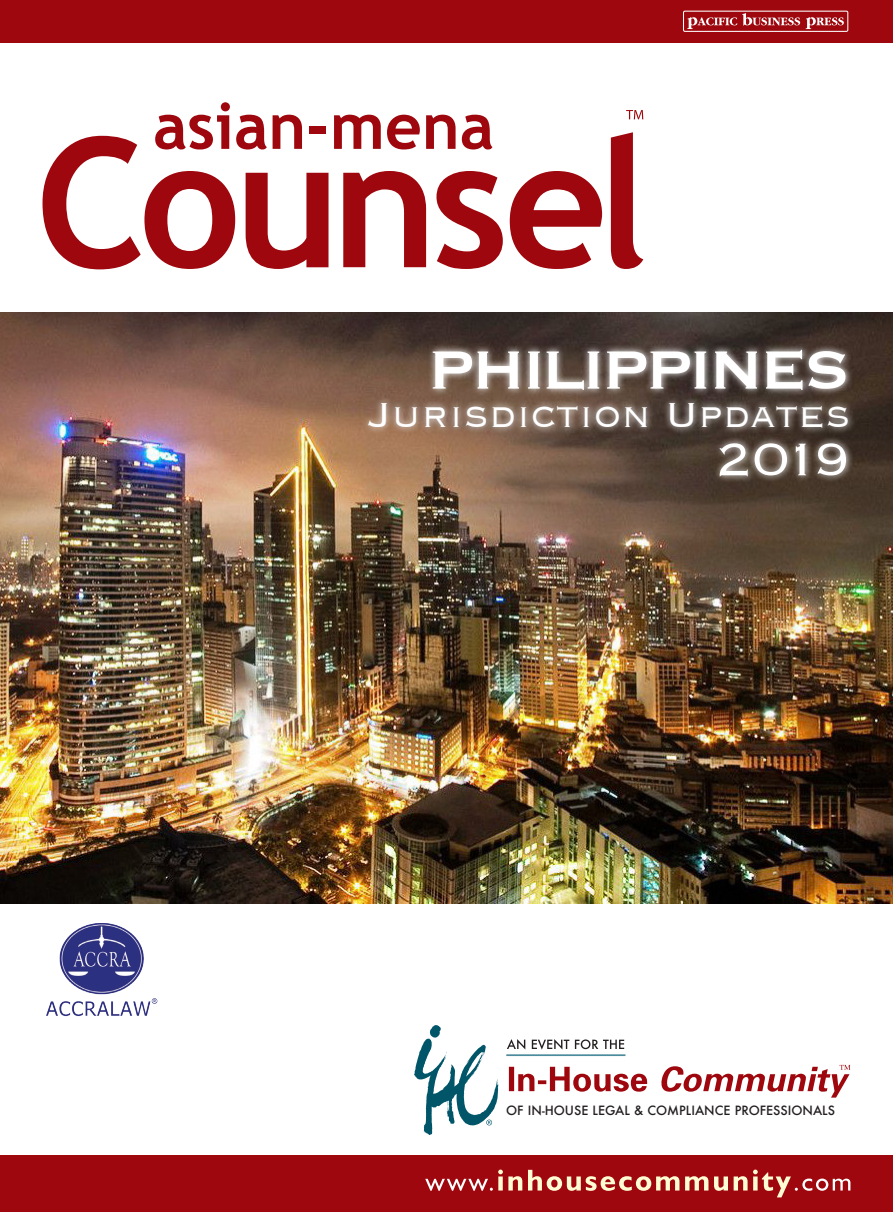
<style>
.page{position:relative;width:893px;height:1212px;background:#fff}
.page>*{position:absolute;margin:0;border:0;box-sizing:border-box;transform-origin:0 0}
._56_PAID_BODY{font:70.5px "Copperplate";letter-spacing:-.05em;color:#fff}
._56_PAID_BODY-2{font:300 60px "Copperplate";color:#fff}
._56_PAID_BODY-3{font:300 45px "Copperplate";color:#fff}
.t1{font:500 12.45px "Futura";color:#231f20}
</style>
<div class="page">
<img style="left:0;top:313px;width:893px;height:591px">
<div style="left:0;top:1155px;width:893px;height:57px;background:#9d070d"></div>
<div style="left:0;top:0;width:893px;height:43px;background:#9d070d"></div>
<svg style="left:425px;top:1169px;width:425px;height:28px"></svg>
<div style="left:683px;top:11px;width:165px;height:21px;border:1px solid #fff"></div>
<svg style="left:687px;top:13px;width:113px;height:16px"></svg>
<svg style="left:806px;top:17px;width:38px;height:12px"></svg>
<svg style="left:343px;top:171px;width:83px;height:96px"></svg>
<svg style="left:436px;top:171px;width:67px;height:98px"></svg>
<svg style="left:510px;top:171px;width:92px;height:98px"></svg>
<svg style="left:611px;top:132px;width:32px;height:137px"></svg>
<svg style="left:43px;top:102px;width:285px;height:167px"></svg>
<div style="left:310px;top:127px;width:16px;height:7px;background:#9d070d"></div>
<svg style="left:334px;top:115px;width:47px;height:34px"></svg>
<svg style="left:387px;top:115px;width:33px;height:34px"></svg>
<svg style="left:426px;top:115px;width:30px;height:34px"></svg>
<svg style="left:462px;top:115px;width:30px;height:34px"></svg>
<svg style="left:626px;top:110px;width:17px;height:9px"></svg>
<svg style="left:507px;top:1039px;width:117px;height:11px"></svg>
<hr style="left:506px;top:1054px;width:119px;height:2px;background:#4d8b9d">
<svg style="left:509px;top:1065px;width:341px;height:32px"></svg>
<svg style="left:361px;top:396px;width:494px;height:87px;background:#766050"></svg>
<svg style="left:426px;top:343px;width:427px;height:54px;background:#7f736d"></svg>
<img style="left:46px;top:923px;width:112px;height:93px">
<svg style="left:414px;top:1025px;width:84px;height:110px"></svg>
<p class="_56_PAID_BODY" style="left:427px;top:323px;width:425px">PHILIPPINES</p>
<p class="_56_PAID_BODY-3" style="left:369px;top:386px;width:483px">Jurisdiction Updates</p>
<p class="_56_PAID_BODY-2" style="left:716px;top:420px;width:136px">2019</p>
<p class="t1" style="left:506px;top:1102px;width:330px">OF IN-HOUSE LEGAL &amp; COMPLIANCE PROFESSIONALS</p>
</div>
